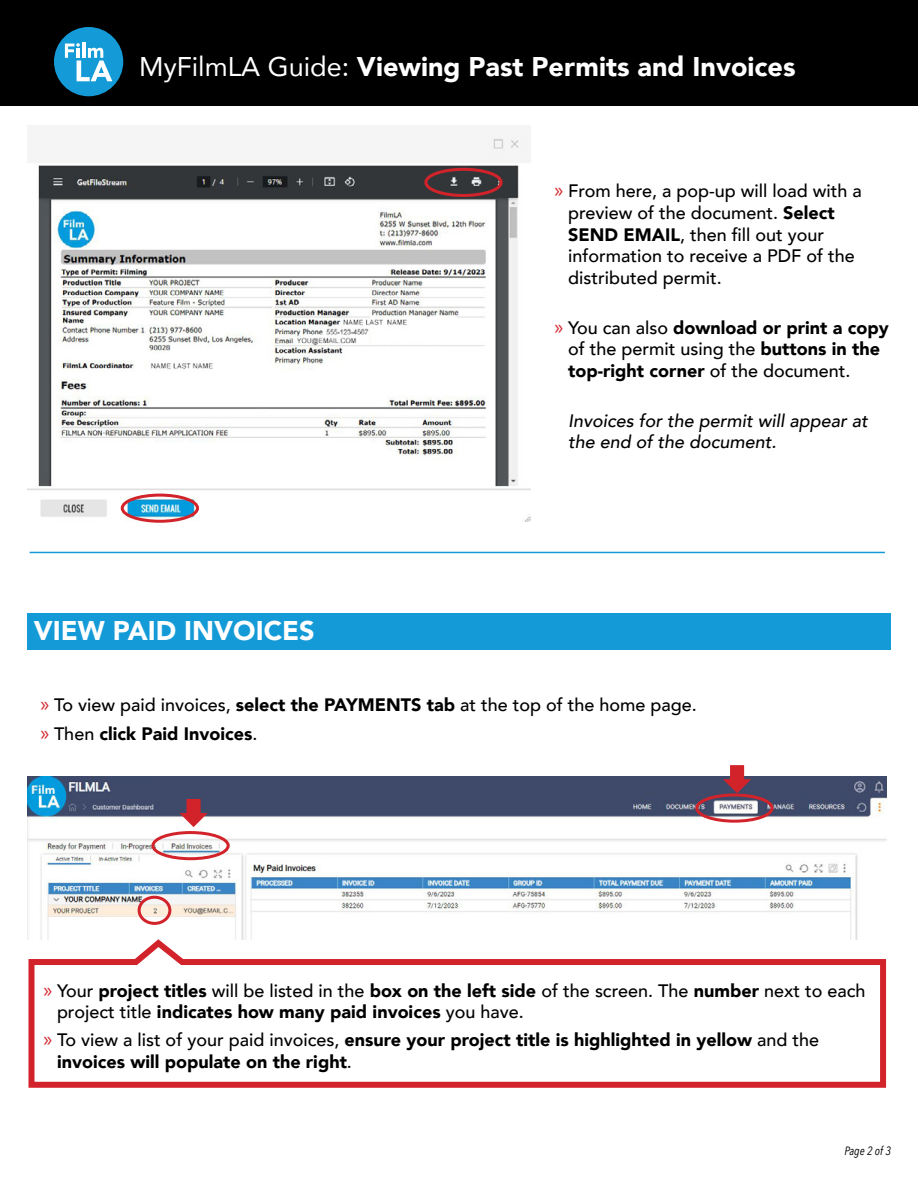
<style>
.page{position:relative;width:918px;height:1188px;background:#fff}
.page>*{position:absolute;margin:0;border:0;box-sizing:border-box;transform-origin:0 0}
.t1{font:900 27px "Avenir";color:#fff}
.t2{font:500 18px/21.6px "Avenir";color:#000}
.t3{font:900 18px/21.6px "Avenir";color:#000}
.t4{font:italic 500 18px/21.6px "Avenir";color:#000}
.t5{font:italic 12px "Avenir Next Condensed";color:#000}
.s1{font-weight:400}
.s2{font-family:"Myriad Pro";font-weight:400;font-size:21px;color:#d2232a}
.s3{font-weight:900}
.s4{font-weight:500}
</style>
<div class="page">
<div style="left:0;top:0;width:918px;height:106px;background:#000"></div>
<div style="left:54px;top:27px;width:69px;height:69px;background:#149bd7;border-radius:50%"></div>
<svg style="left:65px;top:43px;width:47px;height:38px"></svg>
<img style="left:27px;top:137px;width:504px;height:384px">
<div style="left:121px;top:494px;width:78px;height:29px;border:3px solid #d2232a;border-radius:50%"></div>
<div style="left:424px;top:168px;width:79px;height:29px;border:3px solid #d2232a;border-radius:50%"></div>
<div style="left:27px;top:613px;width:864px;height:37px;background:#149bd7"></div>
<img style="left:27px;top:776px;width:859px;height:159px">
<div style="left:695px;top:794px;width:79px;height:29px;border:3px solid #d2232a;border-radius:50%"></div>
<div style="left:151px;top:831px;width:79px;height:29px;border:3px solid #d2232a;border-radius:50%"></div>
<svg style="left:723px;top:765px;width:28px;height:28px"></svg>
<svg style="left:179px;top:799px;width:29px;height:28px"></svg>
<svg style="left:27px;top:935px;width:860px;height:153px"></svg>
<hr style="left:30px;top:552px;width:855px;height:1px;background:#149bd7">
<div style="left:138px;top:896px;width:33px;height:29px;border:3px solid #d2232a;border-radius:50%"></div>
<h1 class="t1" style="left:139px;top:44px;width:658px"><span class="s1">MyFilmLA Guide:</span> Viewing Past Permits and Invoices</h1>
<h1 class="t1" style="left:34px;top:607px;width:282px">VIEW PAID INVOICES</h1>
<p class="t2" style="left:568px;top:179px;width:295px;text-indent:-14px"><span class="s2">»</span> From here, a pop-up will load with a preview of the document. <span class="s3">Select<br>SEND EMAIL</span>, then fill out your information to receive a PDF of the distributed permit.</p>
<p class="t3" style="left:568px;top:316px;width:322px;text-indent:-14px"><span class="s2">»</span> <span class="s4">You can also</span> download or print a copy <span class="s4">of the permit using the</span> buttons in the top-right corner <span class="s4">of the document.</span></p>
<p class="t4" style="left:568px;top:410px;width:301px">Invoices for the permit will appear at the end of the document.</p>
<p class="t2" style="left:40px;top:690px;width:658px;line-height:28.3px"><span class="s2">»</span> To view paid invoices, <span class="s3">select the PAYMENTS tab</span> at the top of the home page. <span class="s2">»</span> Then <span class="s3">click Paid Invoices</span>.</p>
<p class="t2" style="left:57px;top:979px;width:810px;text-indent:-14px"><span class="s2">»</span> Your <span class="s3">project titles</span> will be listed in the <span class="s3">box on the left side</span> of the screen. The <span class="s3">number</span> next to each project title <span class="s3">indicates how many paid invoices</span> you have.</p>
<p class="t3" style="left:57px;top:1029px;width:764px;text-indent:-14px"><span class="s2">»</span> <span class="s4">To view a list of your paid invoices,</span> ensure your project title is highlighted in yellow <span class="s4">and the </span>invoices will populate on the right<span class="s4">.</span></p>
<p class="t5" style="left:844px;top:1143px;width:48px">Page 2 of 3</p>
</div>
